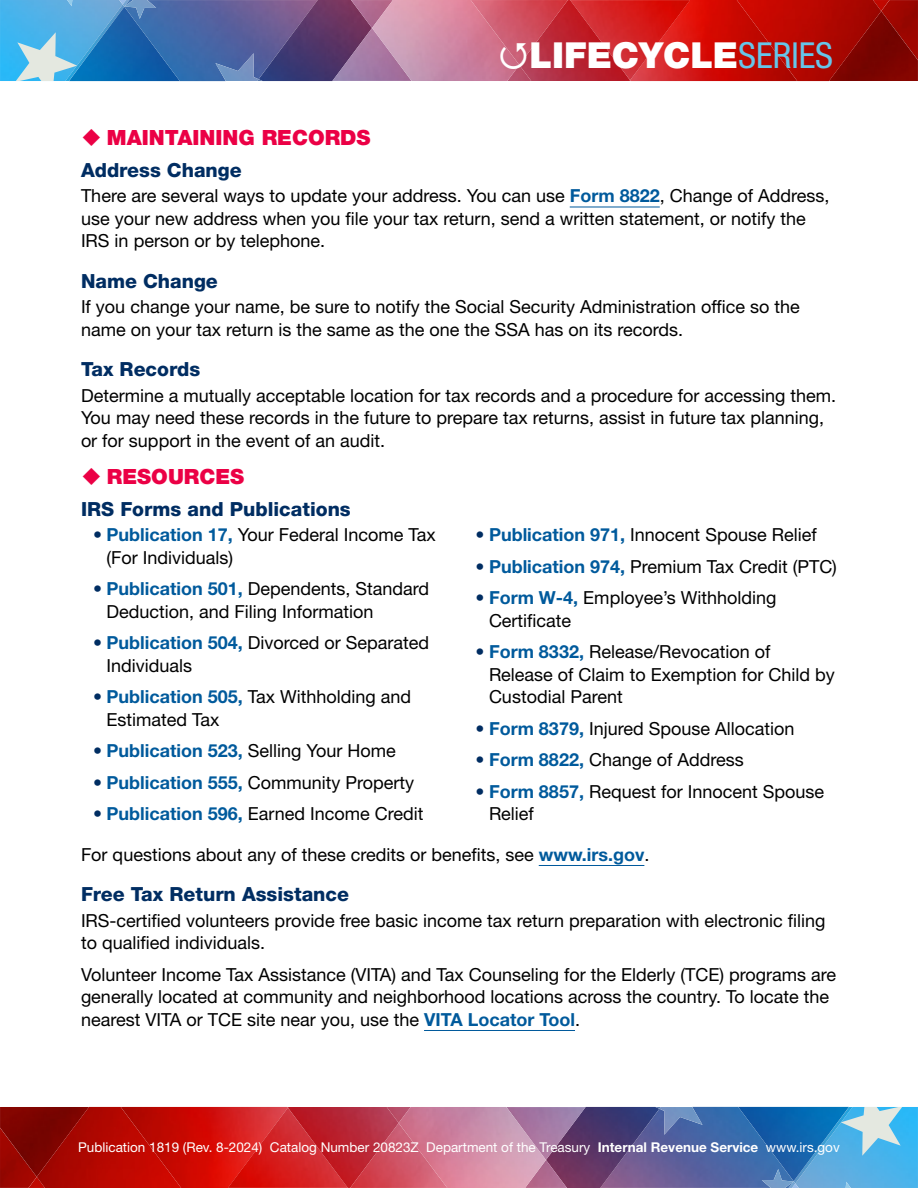
<style>
.page{position:relative;width:918px;height:1188px;background:#fff}
.page>*{position:absolute;margin:0;border:0;box-sizing:border-box;transform-origin:0 0}
.t1{font:900 35.85px "Helvetica Neue LT Std";color:#fff}
.t2{font:900 21px "Helvetica Neue LT Std";color:#eb0045}
.t3{font:800 19.5px "Helvetica Neue LT Std";color:#002d62}
.body{font:18px/22.5px "Helvetica Neue LT Std";color:#000}
.bullet_lvl_1_split_column{font:18px/22.5px "Helvetica Neue LT Std";color:#000}
.bullet_lvl_1_split_column-2{font:700 18px "Helvetica Neue LT Std";color:#005a9c}
.prod_id{font:13.5px "Helvetica Neue LT Std";color:#fff}
.s1{font-weight:400;font-stretch:condensed;color:#66c5e9}
.s2{font-weight:700;color:#005a9c}
.s3{font-weight:700;color:#002d62}
.s4{color:#002d62}
.s5{font-weight:400;color:#000}
.s6{font-weight:700}
</style>
<div class="page">
<img style="left:0;top:0;width:259px;height:81px">
<img style="left:65px;top:5px;width:54px;height:27px">
<img style="left:889px;top:0;width:29px;height:11px">
<img style="left:881px;top:11px;width:37px;height:70px">
<img style="left:881px;top:0;width:8px;height:11px">
<img style="left:797px;top:0;width:84px;height:81px">
<img style="left:259px;top:0;width:538px;height:81px">
<img style="left:570px;top:0;width:120px;height:80px">
<img style="left:69px;top:7px;width:111px;height:74px">
<img style="left:351px;top:0;width:42px;height:28px">
<img style="left:507px;top:65px;width:24px;height:16px">
<img style="left:332px;top:28px;width:80px;height:53px">
<img style="left:471px;top:0;width:97px;height:65px">
<svg style="left:16px;top:32px;width:61px;height:49px;background:#87c9e5"></svg>
<svg style="left:119px;top:0;width:6px;height:7px"></svg>
<img style="left:125px;top:0;width:31px;height:19px">
<img style="left:215px;top:53px;width:44px;height:28px">
<svg style="left:257px;top:79px;width:6px;height:2px"></svg>
<svg style="left:67px;top:0;width:5px;height:6px"></svg>
<img style="left:659px;top:1107px;width:259px;height:81px">
<img style="left:799px;top:1156px;width:54px;height:27px">
<img style="left:0;top:1177px;width:29px;height:11px">
<img style="left:0;top:1107px;width:37px;height:70px">
<img style="left:29px;top:1177px;width:8px;height:11px">
<img style="left:37px;top:1107px;width:84px;height:81px">
<img style="left:121px;top:1107px;width:538px;height:81px">
<img style="left:228px;top:1108px;width:120px;height:80px">
<img style="left:738px;top:1107px;width:111px;height:74px">
<img style="left:525px;top:1160px;width:42px;height:28px">
<img style="left:387px;top:1107px;width:24px;height:16px">
<img style="left:506px;top:1107px;width:80px;height:53px">
<img style="left:350px;top:1123px;width:97px;height:65px">
<svg style="left:841px;top:1107px;width:61px;height:49px;background:#87c9e5"></svg>
<svg style="left:793px;top:1181px;width:6px;height:7px"></svg>
<img style="left:762px;top:1169px;width:31px;height:19px">
<img style="left:659px;top:1107px;width:44px;height:28px">
<svg style="left:655px;top:1107px;width:6px;height:2px"></svg>
<svg style="left:846px;top:1182px;width:5px;height:6px"></svg>
<hr style="left:570px;top:207px;width:90px;height:1px;background:#005a9c">
<hr style="left:539px;top:865px;width:105px;height:1px;background:#005a9c">
<hr style="left:424px;top:1030px;width:151px;height:1px;background:#005a9c">
<svg style="left:501px;top:43px;width:26px;height:26px"></svg>
<h1 class="t1" style="left:530px;top:34px;width:305px">LIFECYCLE<span class="s1">SERIES</span></h1>
<h2 class="t2" style="left:107px;top:125px;width:265px">MAINTAINING RECORDS</h2>
<h3 class="t3" style="left:81px;top:158px;width:162px">Address Change</h3>
<p class="body" style="left:81px;top:185px;width:750px">There are several ways to update your address. You can use <span class="s2">Form 8822</span>, Change of Address, use your new address when you file your tax return, send a written statement, or notify the<br>IRS in person or by telephone.</p>
<h3 class="t3" style="left:81px;top:269px;width:138px">Name Change</h3>
<p class="body" style="left:81px;top:296px;width:720px">If you change your name, be sure to notify the Social Security Administration office so the name on your tax return is the same as the one the SSA has on its records.</p>
<h3 class="t3" style="left:81px;top:358px;width:121px">Tax Records</h3>
<p class="body" style="left:81px;top:384px;width:757px">Determine a mutually acceptable location for tax records and a procedure for accessing them.<br>You may need these records in the future to prepare tax returns, assist in future tax planning, or for support in the event of an audit.</p>
<h2 class="t2" style="left:107px;top:464px;width:139px">RESOURCES</h2>
<h3 class="t3" style="left:81px;top:497px;width:271px">IRS Forms and Publications</h3>
<p class="bullet_lvl_1_split_column" style="left:106px;top:524px;width:331px;text-indent:-14px"><span class="s3">•</span> <span class="s2">Publication 17,</span> Your Federal Income Tax (For Individuals)</p>
<p class="bullet_lvl_1_split_column" style="left:106px;top:578px;width:324px;text-indent:-14px"><span class="s3">•</span> <span class="s2">Publication 501,</span> Dependents, Standard<br>Deduction, and Filing Information</p>
<p class="bullet_lvl_1_split_column" style="left:106px;top:632px;width:324px;text-indent:-14px"><span class="s3">•</span> <span class="s2">Publication 504,</span> Divorced or Separated<br>Individuals</p>
<p class="bullet_lvl_1_split_column" style="left:106px;top:686px;width:306px;text-indent:-14px"><span class="s3">•</span> <span class="s2">Publication 505,</span> Tax Withholding and<br>Estimated Tax</p>
<p class="bullet_lvl_1_split_column-2" style="left:93px;top:740px;width:304px"><span class="s4">•</span> Publication 523, <span class="s5">Selling Your Home</span></p>
<p class="bullet_lvl_1_split_column" style="left:93px;top:771px;width:323px"><span class="s3">•</span> <span class="s2">Publication 555,</span> Community Property</p>
<p class="bullet_lvl_1_split_column" style="left:93px;top:803px;width:332px"><span class="s3">•</span> <span class="s2">Publication 596,</span> Earned Income Credit</p>
<p class="bullet_lvl_1_split_column" style="left:476px;top:524px;width:343px"><span class="s3">•</span> <span class="s2">Publication 971,</span> Innocent Spouse Relief</p>
<p class="bullet_lvl_1_split_column" style="left:476px;top:555px;width:363px"><span class="s3">•</span> <span class="s2">Publication 974,</span> Premium Tax Credit (PTC)</p>
<p class="bullet_lvl_1_split_column" style="left:489px;top:587px;width:289px;text-indent:-14px"><span class="s3">•</span> <span class="s2">Form W-4,</span> Employee’s Withholding<br>Certificate</p>
<p class="bullet_lvl_1_split_column" style="left:489px;top:641px;width:347px;text-indent:-14px"><span class="s3">•</span> <span class="s2">Form 8332,</span> Release/Revocation of<br>Release of Claim to Exemption for Child by<br>Custodial Parent</p>
<p class="bullet_lvl_1_split_column" style="left:476px;top:717px;width:320px"><span class="s3">•</span> <span class="s2">Form 8379,</span> Injured Spouse Allocation</p>
<p class="bullet_lvl_1_split_column" style="left:476px;top:749px;width:270px"><span class="s3">•</span> <span class="s2">Form 8822,</span> Change of Address</p>
<p class="bullet_lvl_1_split_column" style="left:489px;top:780px;width:337px;text-indent:-14px"><span class="s3">•</span> <span class="s2">Form 8857,</span> Request for Innocent Spouse<br>Relief</p>
<p class="body" style="left:81px;top:843px;width:570px">For questions about any of these credits or benefits, see <span class="s2">www.irs.gov</span>.</p>
<h3 class="t3" style="left:81px;top:883px;width:270px">Free Tax Return Assistance</h3>
<p class="body" style="left:81px;top:909px;width:746px">IRS-certified volunteers provide free basic income tax return preparation with electronic filing to qualified individuals.</p>
<p class="body" style="left:81px;top:963px;width:757px">Volunteer Income Tax Assistance (VITA) and Tax Counseling for the Elderly (TCE) programs are generally located at community and neighborhood locations across the country. To locate the nearest VITA or TCE site near you, use the <span class="s2">VITA Locator Tool</span>.</p>
<p class="prod_id" style="left:78px;top:1139px;width:763px">Publication 1819 (Rev. 8-2024) Catalog Number 20823Z Department of the Treasury <span class="s6">Internal Revenue Service</span> www.irs.gov</p>
</div>
